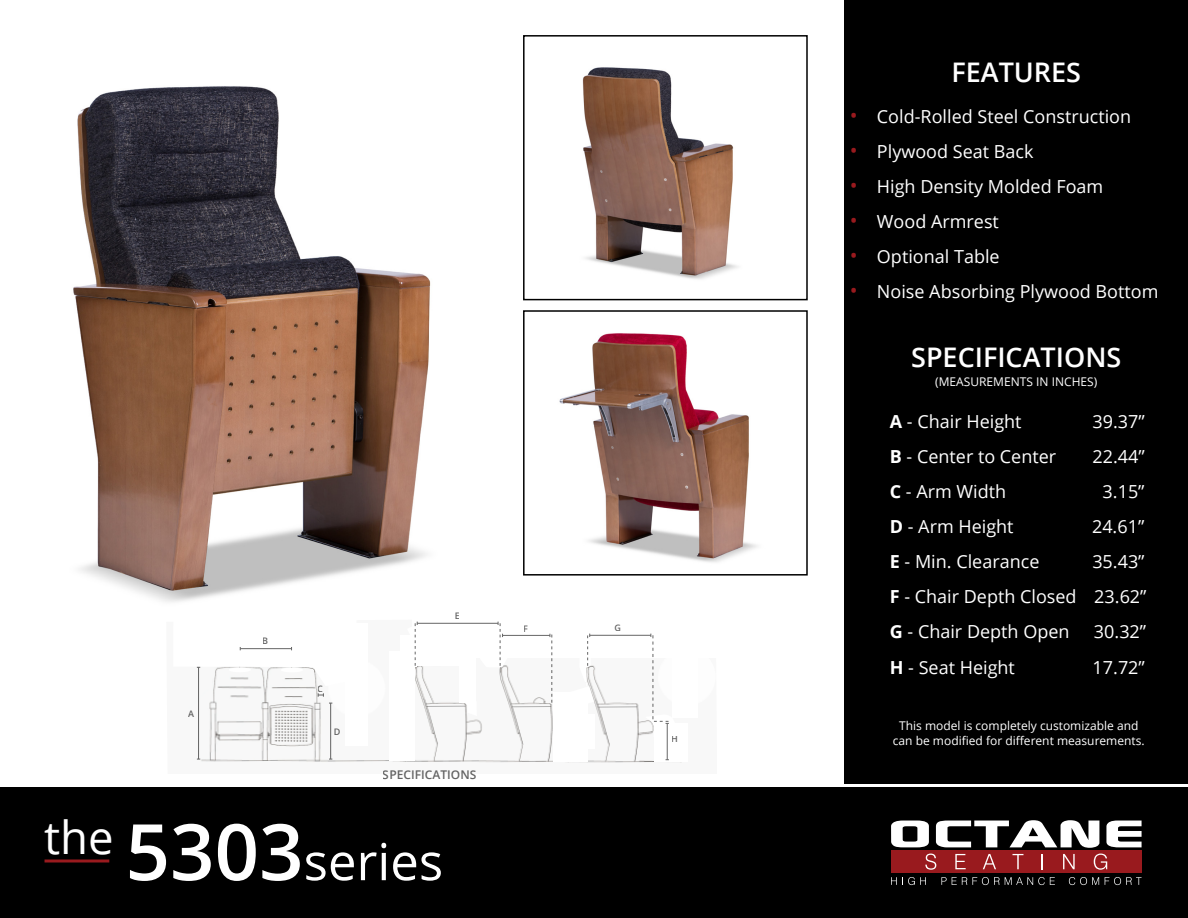
<style>
.page{position:relative;width:1188px;height:918px;background:#fff}
.page>*{position:absolute;margin:0;border:0;box-sizing:border-box;transform-origin:0 0}
.t1{font:51px "Open Sans";color:#fff}
.t2{font:600 27px "Open Sans";color:#fff}
.Bullet{font:18px "Open Sans";color:#fff}
.Bullet-2{font:12px/14.4px "Open Sans";color:#fff;text-align:center}
.t3{font:600 12px "Open Sans";color:#000}
.t4{font:600 9px "Open Sans";color:#000}
.s1{font-weight:600;font-size:78px}
.s2{font-size:21px;color:#991a1e}
.s3{font-weight:700}
</style>
<div class="page">
<img style="left:196px;top:658px;width:486px;height:105px">
<div style="left:414px;top:652px;width:58px;height:14px;background:#fff"></div>
<div style="left:389px;top:651px;width:26px;height:110px;background:#fff"></div>
<div style="left:345px;top:623px;width:23px;height:123px;background:#fff"></div>
<div style="left:460px;top:629px;width:16px;height:74px;background:#fff"></div>
<div style="left:554px;top:692px;width:34px;height:69px;background:#fff"></div>
<div style="left:654px;top:723px;width:34px;height:38px;background:#fff"></div>
<div style="left:561px;top:714px;width:34px;height:35px;background:#fff"></div>
<svg style="left:464px;top:701px;width:13px;height:15px"></svg>
<div style="left:672px;top:616px;width:25px;height:102px;background:#fff"></div>
<div style="left:401px;top:636px;width:16px;height:31px;background:#fff"></div>
<div style="left:845px;top:0;width:343px;height:784px;background:#000"></div>
<div style="left:0;top:787px;width:1188px;height:131px;background:#000"></div>
<hr style="left:45px;top:860px;width:64px;height:2px;background:#991a1e">
<img style="left:73px;top:86px;width:358px;height:516px">
<svg style="left:318px;top:693px;width:6px;height:4px"></svg>
<hr style="left:590px;top:635px;width:61px;height:1px;background:#000">
<hr style="left:417px;top:623px;width:81px;height:1px;background:#000">
<hr style="left:503px;top:635px;width:47px;height:1px;background:#000">
<hr style="left:330px;top:703px;width:1px;height:56px;background:#000">
<hr style="left:667px;top:723px;width:1px;height:37px;background:#000">
<hr style="left:198px;top:667px;width:1px;height:92px;background:#000">
<svg style="left:196px;top:647px;width:149px;height:39px"></svg>
<svg style="left:480px;top:622px;width:28px;height:45px"></svg>
<svg style="left:565px;top:634px;width:29px;height:73px"></svg>
<svg style="left:645px;top:634px;width:31px;height:116px"></svg>
<svg style="left:550px;top:634px;width:2px;height:69px"></svg>
<svg style="left:414px;top:622px;width:31px;height:44px"></svg>
<div style="left:891px;top:850px;width:251px;height:23px;background:#991a1e"></div>
<svg style="left:891px;top:877px;width:35px;height:8px"></svg>
<svg style="left:941px;top:877px;width:114px;height:8px"></svg>
<svg style="left:1069px;top:877px;width:30px;height:8px"></svg>
<svg style="left:1105px;top:877px;width:37px;height:8px"></svg>
<svg style="left:891px;top:821px;width:38px;height:26px"></svg>
<svg style="left:936px;top:820px;width:163px;height:28px"></svg>
<svg style="left:1106px;top:821px;width:36px;height:26px"></svg>
<svg style="left:925px;top:854px;width:11px;height:16px"></svg>
<svg style="left:955px;top:854px;width:11px;height:15px"></svg>
<svg style="left:983px;top:854px;width:13px;height:15px"></svg>
<svg style="left:1013px;top:854px;width:10px;height:15px"></svg>
<svg style="left:1042px;top:854px;width:1px;height:15px"></svg>
<svg style="left:1063px;top:854px;width:12px;height:15px"></svg>
<svg style="left:1094px;top:854px;width:13px;height:16px"></svg>
<img style="left:582px;top:67px;width:156px;height:212px">
<div style="left:523px;top:35px;width:285px;height:265px;border:2px solid #000"></div>
<img style="left:559px;top:333px;width:198px;height:229px">
<div style="left:523px;top:310px;width:285px;height:266px;border:2px solid #000"></div>
<p class="t4" style="left:188px;top:707px;width:7px">A</p>
<p class="t4" style="left:263px;top:635px;width:7px">B</p>
<p class="t4" style="left:318px;top:682px;width:7px">C</p>
<p class="t4" style="left:334px;top:725px;width:8px">D</p>
<p class="t4" style="left:454px;top:609px;width:7px">E</p>
<p class="t3" style="left:383px;top:766px;width:95px">SPECIFICATIONS</p>
<p class="t1" style="left:44px;top:827px;width:400px"><sup>the</sup> <span class="s1">5303</span>series</p>
<p class="t4" style="left:524px;top:623px;width:6px">F</p>
<p class="t4" style="left:614px;top:621px;width:8px">G</p>
<p class="t4" style="left:672px;top:733px;width:8px">H</p>
<p class="t2" style="left:951px;top:54px;width:131px">FEATURES</p>
<p class="Bullet" style="left:850px;top:104px;width:283px"><span class="s2">•</span> Cold-Rolled Steel Construction</p>
<p class="Bullet" style="left:850px;top:139px;width:185px"><span class="s2">•</span> Plywood Seat Back</p>
<p class="Bullet" style="left:850px;top:174px;width:255px"><span class="s2">•</span> High Density Molded Foam</p>
<p class="Bullet" style="left:850px;top:209px;width:150px"><span class="s2">•</span> Wood Armrest</p>
<p class="Bullet" style="left:850px;top:245px;width:151px"><span class="s2">•</span> Optional Table</p>
<p class="Bullet" style="left:850px;top:280px;width:310px"><span class="s2">•</span> Noise Absorbing Plywood Bottom</p>
<p class="t2" style="left:911px;top:339px;width:212px">SPECIFICATIONS</p>
<p class="Bullet-2" style="left:935px;top:374px;width:164px">(MEASUREMENTS IN INCHES)</p>
<p class="Bullet" style="left:890px;top:409px;width:133px"><span class="s3">A</span> - Chair Height</p>
<p class="Bullet" style="left:1092px;top:409px;width:54px">39.37”</p>
<p class="Bullet" style="left:890px;top:444px;width:168px"><span class="s3">B</span> - Center to Center</p>
<p class="Bullet" style="left:1093px;top:444px;width:54px">22.44”</p>
<p class="Bullet" style="left:890px;top:479px;width:118px"><span class="s3">C</span> - Arm Width</p>
<p class="Bullet" style="left:1103px;top:479px;width:43px">3.15”</p>
<p class="Bullet" style="left:890px;top:514px;width:125px"><span class="s3">D</span> - Arm Height</p>
<p class="Bullet" style="left:1092px;top:514px;width:54px">24.61”</p>
<p class="Bullet" style="left:890px;top:549px;width:151px"><span class="s3">E</span> - Min. Clearance</p>
<p class="Bullet" style="left:1092px;top:549px;width:54px">35.43”</p>
<p class="Bullet" style="left:890px;top:584px;width:258px"><span class="s3">F</span> - Chair Depth Closed 23.62”</p>
<p class="Bullet" style="left:890px;top:620px;width:181px"><span class="s3">G</span> - Chair Depth Open</p>
<p class="Bullet" style="left:1094px;top:620px;width:54px">30.32”</p>
<p class="Bullet" style="left:890px;top:655px;width:127px"><span class="s3">H</span> - Seat Height</p>
<p class="Bullet" style="left:1093px;top:655px;width:54px">17.72”</p>
<p class="Bullet-2" style="left:893px;top:718px;width:253px">This model is completely customizable and can be modified for different measurements.</p>
</div>
